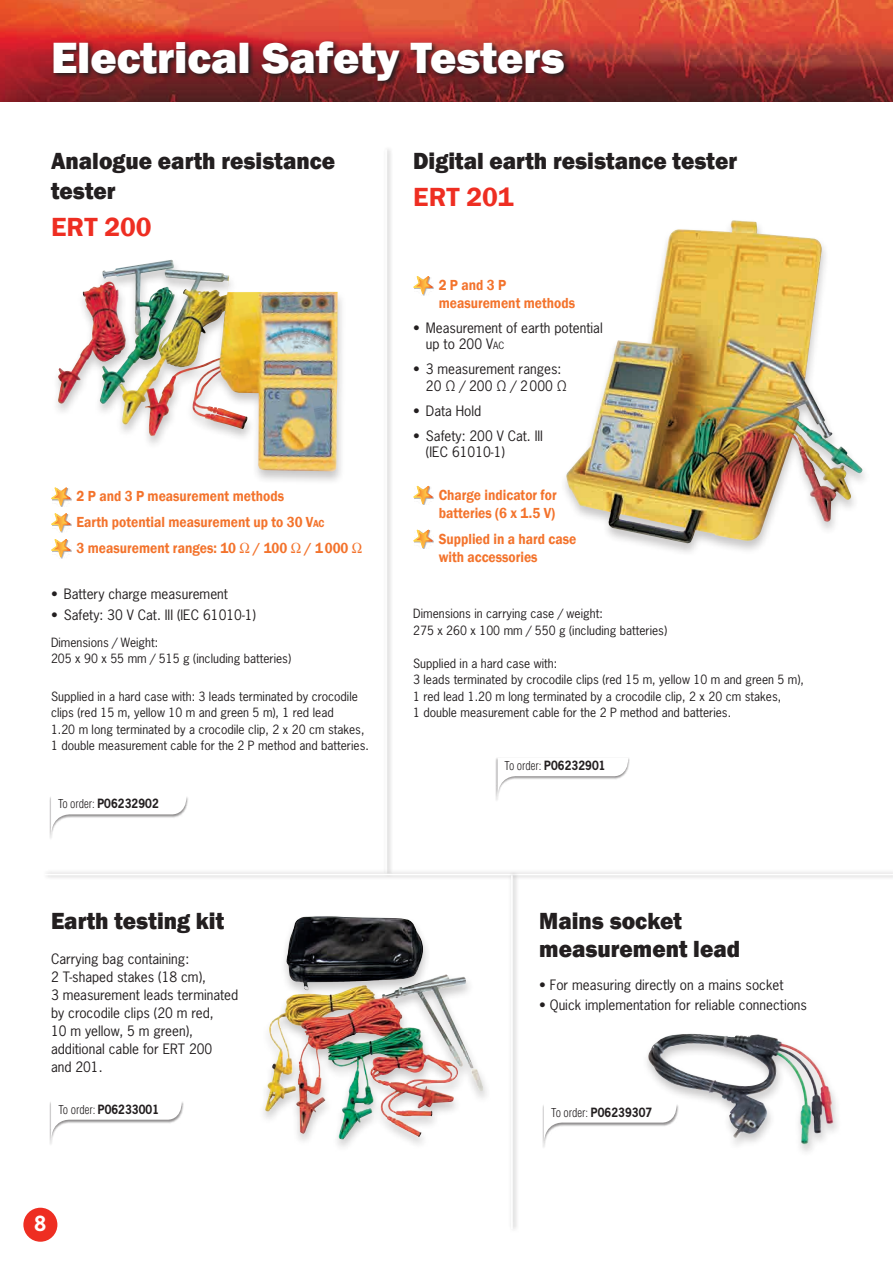
<style>
.page{position:relative;width:893px;height:1263px;background:#fff}
.page>*{position:absolute;margin:0;border:0;box-sizing:border-box;transform-origin:0 0}
.t1{font:800 45px "Franklin Gothic";color:#fff}
.t2{font:600 27px "Franklin Gothic";letter-spacing:.005em;color:#ee2e22}
.t3{font:800 24px/30px "Franklin Gothic";color:#231f20;scale:.95 1}
.t4{font:700 19.65px "News Gothic Std";color:#fff}
.t5{font:600 15px/18px "Franklin Gothic";color:#f3732c;scale:.9 1}
.t6{font:13.5px/18px "News Gothic Std";color:#231f20}
.t7{font:12px/16.5px "News Gothic Std";color:#231f20}
.t8{font:700 12px "News Gothic Std";letter-spacing:.01em;color:#231f20;scale:.9 1}
.s1{font-size:10.5px}
.s2{font-family:"Helvetica LT Std";font-weight:300;font-stretch:condensed}
.s3{font-size:9.45px}
</style>
<div class="page">
<img style="left:0;top:0;width:893px;height:102px">
<div style="left:23px;top:1208px;width:34px;height:34px;background:#ee2e22;border-radius:50%"></div>
<div style="left:51px;top:258px;width:296px;height:227px;background:#231f20;opacity:.25"></div>
<img style="left:99px;top:260px;width:98px;height:176px">
<svg style="left:51px;top:484px;width:24px;height:75px"></svg>
<svg style="left:51px;top:40px;width:520px;height:47px;background:#6e2326"></svg>
<div style="left:559px;top:218px;width:312px;height:339px;background:#231f20;opacity:.25"></div>
<img style="left:565px;top:220px;width:298px;height:323px">
<svg style="left:413px;top:276px;width:21px;height:20px"></svg>
<svg style="left:413px;top:485px;width:21px;height:20px"></svg>
<svg style="left:413px;top:529px;width:21px;height:20px"></svg>
<div style="left:495px;top:757px;width:135px;height:45px;background:#231f20;opacity:.5"></div>
<svg style="left:497px;top:757px;width:131px;height:41px"></svg>
<div style="left:49px;top:796px;width:139px;height:44px;background:#231f20;opacity:.5"></div>
<svg style="left:51px;top:796px;width:136px;height:40px"></svg>
<div style="left:49px;top:1101px;width:134px;height:45px;background:#231f20;opacity:.5"></div>
<svg style="left:51px;top:1101px;width:131px;height:41px"></svg>
<div style="left:383px;top:145px;width:11px;height:733px;background:#f0f0f0"></div>
<hr style="left:385px;top:150px;width:2px;height:724px;background:#fff">
<div style="left:42px;top:869px;width:851px;height:11px;background:#f2f1f1"></div>
<hr style="left:44px;top:874px;width:849px;height:1px;background:#fff">
<img style="left:648px;top:1034px;width:186px;height:110px">
<div style="left:542px;top:1104px;width:136px;height:45px;background:#231f20;opacity:.5"></div>
<svg style="left:544px;top:1104px;width:133px;height:40px"></svg>
<div style="left:258px;top:914px;width:234px;height:239px;background:#231f20;opacity:.25"></div>
<img style="left:264px;top:916px;width:160px;height:196px">
<div style="left:509px;top:871px;width:10px;height:362px;background:#f0eff0"></div>
<hr style="left:511px;top:875px;width:2px;height:354px;background:#fff">
<h1 class="t1" style="left:51px;top:29px;width:515px">Electrical Safety Testers</h1>
<h3 class="t3" style="left:51px;top:146px;width:301px">Analogue earth resistance tester</h3>
<h2 class="t2" style="left:51px;top:210px;width:102px">ERT 200</h2>
<p class="t5" style="left:77px;top:483px;width:319px;line-height:25.8px">2 P and 3 P measurement methods<br>Earth potential measurement up to 30 V<span class="s1">ac<br></span>3 measurement ranges: 10 Ω / 100 Ω / 1000 Ω</p>
<p class="t6" style="left:51px;top:585px;width:178px">• Battery charge measurement</p>
<p class="t6" style="left:51px;top:605px;width:207px">• Safety: 30 V Cat. III (IEC 61010-1)</p>
<p class="t7" style="left:51px;top:634px;width:242px">Dimensions / Weight:<br>205 x 90 x 55 mm / 515 g (including batteries)</p>
<p class="t7" style="left:51px;top:688px;width:319px">Supplied in a hard case with: 3 leads terminated by crocodile clips (red 15 m, yellow 10 m and green 5 m), 1 red lead<br>1.20 m long terminated by a crocodile clip, 2 x 20 cm stakes, 1 double measurement cable for the 2 P method and batteries.</p>
<p class="t8" style="left:58px;top:796px;width:113px"><span class="s2">To order:</span> P06232902</p>
<h3 class="t3" style="left:51px;top:906px;width:184px">Earth testing kit</h3>
<p class="t6" style="left:51px;top:950px;width:189px">Carrying bag containing:<br>2 T-shaped stakes (18 cm),<br>3 measurement leads terminated by crocodile clips (20 m red,<br>10 m yellow, 5 m green), additional cable for ERT 200<br>and 201.</p>
<h3 class="t3" style="left:413px;top:146px;width:343px">Digital earth resistance tester</h3>
<h2 class="t2" style="left:413px;top:180px;width:102px">ERT 201</h2>
<p class="t5" style="left:439px;top:276px;width:153px">2 P and 3 P measurement methods</p>
<p class="t6" style="left:426px;top:319px;width:178px;line-height:16.5px;text-indent:-13px">• Measurement of earth potential up to 200 V<span class="s3">ac</span></p>
<p class="t6" style="left:426px;top:361px;width:142px;line-height:16.5px;text-indent:-13px">• 3 measurement ranges:<br>20 Ω / 200 Ω / 2000 Ω</p>
<p class="t6" style="left:413px;top:402px;width:70px">• Data Hold</p>
<p class="t6" style="left:426px;top:427px;width:119px;line-height:16.5px;text-indent:-13px">• Safety: 200 V Cat. III (IEC 61010-1)</p>
<p class="t5" style="left:439px;top:486px;width:133px">Charge indicator for batteries (6 x 1.5 V)</p>
<p class="t5" style="left:439px;top:530px;width:154px">Supplied in a hard case with accessories</p>
<p class="t7" style="left:413px;top:605px;width:255px">Dimensions in carrying case / weight:<br>275 x 260 x 100 mm / 550 g (including batteries)</p>
<p class="t7" style="left:413px;top:655px;width:392px">Supplied in a hard case with:<br>3 leads terminated by crocodile clips (red 15 m, yellow 10 m and green 5 m), 1 red lead 1.20 m long terminated by a crocodile clip, 2 x 20 cm stakes,<br>1 double measurement cable for the 2 P method and batteries.</p>
<p class="t8" style="left:505px;top:758px;width:114px"><span class="s2">To order:</span> P06232901</p>
<h3 class="t3" style="left:539px;top:907px;width:213px;line-height:27.8px">Mains socket measurement lead</h3>
<p class="t6" style="left:539px;top:975px;width:246px">• For measuring directly on a mains socket</p>
<p class="t6" style="left:539px;top:996px;width:269px">• Quick implementation for reliable connections</p>
<p class="t8" style="left:59px;top:1101px;width:113px"><span class="s2">To order:</span> P06233001</p>
<p class="t8" style="left:551px;top:1104px;width:114px"><span class="s2">To order:</span> P06239307</p>
<h3 class="t4" style="left:34px;top:1211px;width:14px">8</h3>
</div>
